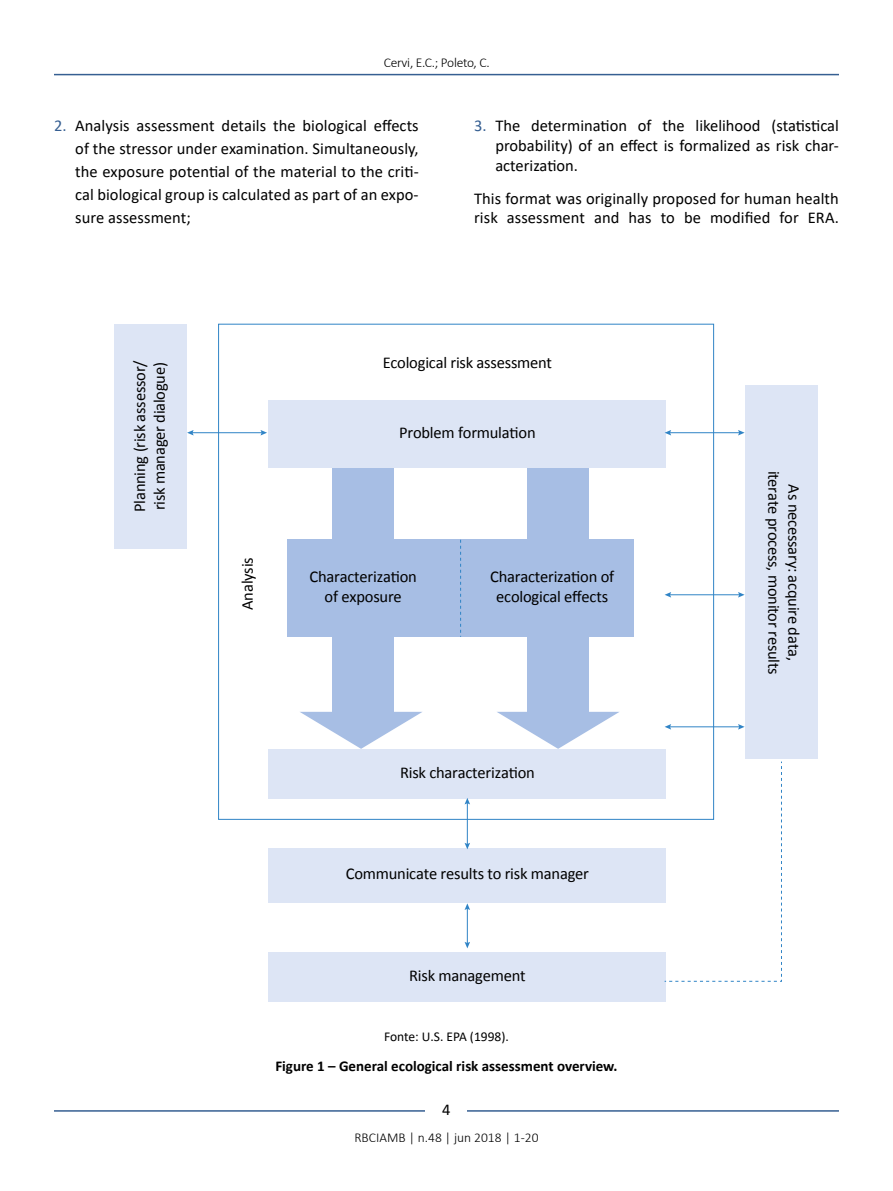
<style>
.page{position:relative;width:893px;height:1191px;background:#fff}
.page>*{position:absolute;margin:0;border:0;box-sizing:border-box;transform-origin:0 0}
.t1{font:16.5px/19.8px "Calibri";letter-spacing:-.015em;color:#000;text-align:center}
.t2{font:16.5px/19.8px "Calibri";letter-spacing:.005em;color:#000}
.t3{font:700 15px "Calibri";color:#000}
.t4{font:300 13.5px "Calibri";color:#000}
.t5{font:300 13.5px "Calibri";letter-spacing:-.02em;color:#000}
.t6{font:13.5px "Calibri";color:#000}
.s1{color:#365f92}
</style>
<div class="page">
<hr style="left:54px;top:74px;width:785px;height:1px;background:#365f92">
<hr style="left:54px;top:1110px;width:785px;height:1px;background:#365f92">
<div style="left:426px;top:1096px;width:41px;height:26px;background:#fff"></div>
<div style="left:333px;top:466px;width:61px;height:253px;background:#a7bee4"></div>
<div style="left:528px;top:466px;width:61px;height:253px;background:#a7bee4"></div>
<div style="left:288px;top:540px;width:346px;height:97px;background:#a7bee4"></div>
<div style="left:269px;top:400px;width:397px;height:67px;background:#dde5f5"></div>
<div style="left:269px;top:749px;width:397px;height:49px;background:#dde5f5"></div>
<div style="left:269px;top:848px;width:397px;height:54px;background:#dde5f5"></div>
<div style="left:745px;top:385px;width:73px;height:374px;background:#dde5f5"></div>
<div style="left:115px;top:324px;width:72px;height:224px;background:#dde5f5"></div>
<div style="left:269px;top:952px;width:397px;height:49px;background:#dde5f5"></div>
<hr style="left:669px;top:432px;width:71px;height:1px;background:#3084c6">
<svg style="left:665px;top:430px;width:6px;height:5px"></svg>
<svg style="left:738px;top:430px;width:7px;height:5px"></svg>
<hr style="left:192px;top:432px;width:71px;height:1px;background:#3084c6">
<svg style="left:187px;top:430px;width:7px;height:5px"></svg>
<svg style="left:260px;top:430px;width:7px;height:5px"></svg>
<hr style="left:467px;top:802px;width:1px;height:43px;background:#3084c6">
<svg style="left:465px;top:842px;width:5px;height:7px"></svg>
<svg style="left:465px;top:798px;width:5px;height:6px"></svg>
<hr style="left:467px;top:908px;width:1px;height:36px;background:#3084c6">
<svg style="left:465px;top:941px;width:5px;height:7px"></svg>
<svg style="left:465px;top:903px;width:5px;height:7px"></svg>
<hr style="left:669px;top:594px;width:71px;height:1px;background:#3084c6">
<svg style="left:665px;top:592px;width:6px;height:5px"></svg>
<svg style="left:738px;top:592px;width:7px;height:5px"></svg>
<hr style="left:669px;top:726px;width:71px;height:1px;background:#3084c6">
<svg style="left:665px;top:724px;width:6px;height:5px"></svg>
<svg style="left:738px;top:724px;width:7px;height:5px"></svg>
<svg style="left:300px;top:712px;width:122px;height:37px"></svg>
<svg style="left:497px;top:712px;width:122px;height:37px"></svg>
<svg style="left:665px;top:761px;width:117px;height:221px"></svg>
<svg style="left:460px;top:540px;width:1px;height:97px"></svg>
<p class="t5" style="left:384px;top:54px;width:107px">Cervi, E.C.; Poleto, C.</p>
<p class="t1" style="left:75px;top:114px;width:345px;line-height:23px;text-align:justify;text-indent:-21px"><span class="s1">2.</span> Analysis assessment details the biological effects of the stressor under examination. Simultaneously, the exposure potential of the material to the criti&shy;cal biological group is calculated as part of an expo&shy;sure assessment;</p>
<p class="t1" style="left:495px;top:116px;width:345px;text-align:justify;text-indent:-21px"><span class="s1">3.</span> The determination of the likelihood (statistical probability) of an effect is formalized as risk char&shy;acterization.</p>
<p class="t2" style="left:474px;top:188px;width:366px">This format was originally proposed for human health risk assessment and has to be modified for ERA.</p>
<p class="t1" style="left:130px;top:512px;width:153px;text-align:left;rotate:-90deg">Planning (risk assessor/ risk manager dialogue)</p>
<p class="t1" style="left:237px;top:610px;width:54px;rotate:-90deg">Analysis</p>
<p class="t1" style="left:383px;top:353px;width:171px">Ecological risk assessment</p>
<p class="t1" style="left:399px;top:422px;width:138px">Problem formulation</p>
<p class="t1" style="left:310px;top:566px;width:109px">Characterization of exposure</p>
<p class="t1" style="left:490px;top:566px;width:126px">Characterization of ecological effects</p>
<p class="t1" style="left:400px;top:763px;width:136px">Risk characterization</p>
<p class="t1" style="left:346px;top:864px;width:245px">Communicate results to risk manager</p>
<p class="t1" style="left:409px;top:965px;width:118px">Risk management</p>
<p class="t6" style="left:384px;top:1026px;width:126px">Fonte: U.S. EPA (1998).</p>
<p class="t3" style="left:275px;top:1055px;width:344px">Figure 1 – General ecological risk assessment overview.</p>
<p class="t1" style="left:442px;top:1099px;width:10px">4</p>
<p class="t4" style="left:354px;top:1129px;width:186px">RBCIAMB | n.48 | jun 2018 | 1-20</p>
<p class="t1" style="left:804px;top:470px;width:205px;rotate:90deg">As necessary: acquire data, iterate process, monitor results</p>
</div>
